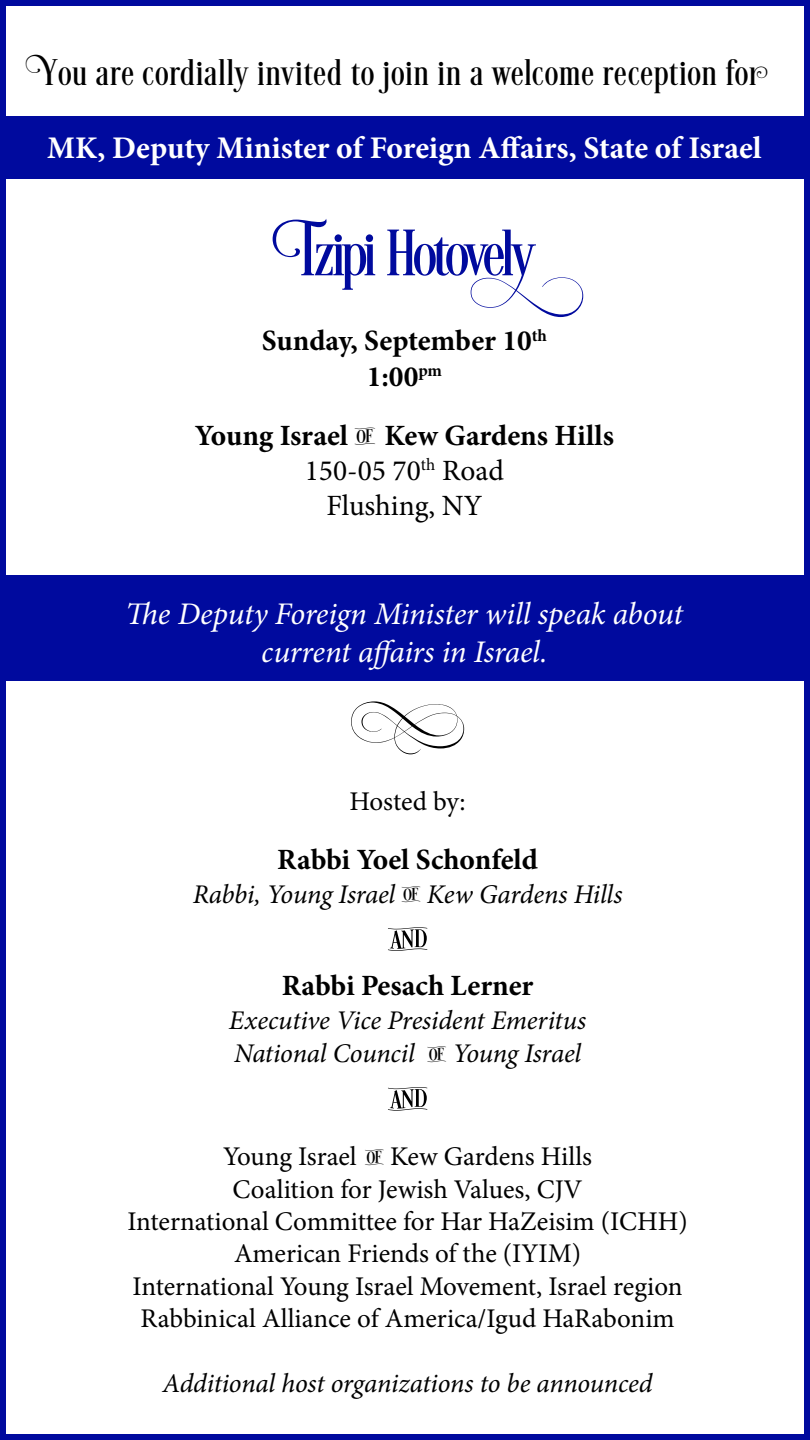
<style>
.page{position:relative;width:810px;height:1440px;background:#fff}
.page>*{position:absolute;margin:0;border:0;box-sizing:border-box;transform-origin:0 0}
.t1{font:67.5px "Desire Basic";letter-spacing:-.03em;color:#000a9e}
.t2{font:67.5px "Desire Basic";color:#000}
.t3{font:54px "Desire Basic";color:#000}
.t4{font:38.25px "Desire Basic";letter-spacing:.05em;color:#000}
.t5{font:italic 31.5px "Minion Pro";letter-spacing:-.01em;color:#fff}
.t6{font:700 31.5px "Minion Pro";letter-spacing:-.005em;color:#fff}
.t7{font:700 29.4px "Minion Pro";color:#000}
.t8{font:29.4px "Minion Pro";color:#000}
.t9{font:27px "Minion Pro";color:#000}
.t10{font:italic 27px "Minion Pro";letter-spacing:-.01em;color:#000}
.s1{font-family:"Desire Uppercase 1"}
.s2{font-family:"Desire Basic";font-weight:400;font-size:39.22px}
.s3{font-family:"Desire Basic";font-style:normal;font-size:36px}
.s4{font-family:"Desire Basic";font-size:36px}
</style>
<div class="page">
<div style="left:0;top:117px;width:810px;height:62px;background:#000a9e"></div>
<div style="left:0;top:575px;width:810px;height:106px;background:#000a9e"></div>
<div style="left:0;top:0;width:810px;height:1440px;border:6px solid #000a9e"></div>
<p class="t4" style="left:42px;top:50px;width:726px"><span class="s1">Y</span>ou are cordially invited to join in a welcome reception for</p>
<p class="t6" style="left:47px;top:126px;width:716px">MK, Deputy Minister of Foreign Affairs, State of Israel</p>
<p class="t1" style="left:275px;top:213px;width:351px">Tzipi Hotovely</p>
<p class="t7" style="left:262px;top:320px;width:287px">Sunday, September 10<sup>th</sup></p>
<p class="t7" style="left:367px;top:356px;width:77px">1:00<sup>pm</sup></p>
<p class="t7" style="left:195px;top:415px;width:421px">Young Israel <span class="s2">•</span> Kew Gardens Hills</p>
<p class="t8" style="left:305px;top:451px;width:201px">150-05 70<sup>th</sup> Road</p>
<p class="t8" style="left:326px;top:486px;width:158px">Flushing, NY</p>
<p class="t5" style="left:126px;top:592px;width:559px">The Deputy Foreign Minister will speak about</p>
<p class="t5" style="left:261px;top:630px;width:288px">current affairs in Israel.</p>
<p class="t2" style="left:350px;top:682px;width:116px">•</p>
<p class="t9" style="left:349px;top:783px;width:118px">Hosted by:</p>
<p class="t7" style="left:277px;top:839px;width:262px">Rabbi Yoel Schonfeld</p>
<p class="t10" style="left:193px;top:876px;width:431px">Rabbi, Young Israel <span class="s3">•</span> Kew Gardens Hills</p>
<p class="t3" style="left:387px;top:907px;width:42px">•</p>
<p class="t7" style="left:282px;top:965px;width:253px">Rabbi Pesach Lerner</p>
<p class="t10" style="left:229px;top:1002px;width:359px">Executive Vice President Emeritus</p>
<p class="t10" style="left:234px;top:1035px;width:349px">National Council <span class="s3">•</span> Young Israel</p>
<p class="t3" style="left:387px;top:1066px;width:42px">•</p>
<p class="t9" style="left:223px;top:1139px;width:370px">Young Israel <span class="s4">•</span> Kew Gardens Hills</p>
<p class="t9" style="left:233px;top:1171px;width:351px">Coalition for Jewish Values, CJV</p>
<p class="t9" style="left:127px;top:1203px;width:562px">International Committee for Har HaZeisim (ICHH)</p>
<p class="t9" style="left:234px;top:1236px;width:349px">American Friends of the (IYIM)</p>
<p class="t9" style="left:133px;top:1268px;width:551px">International Young Israel Movement, Israel region</p>
<p class="t9" style="left:141px;top:1301px;width:536px">Rabbinical Alliance of America/Igud HaRabonim</p>
<p class="t10" style="left:163px;top:1365px;width:492px">Additional host organizations to be announced</p>
</div>
